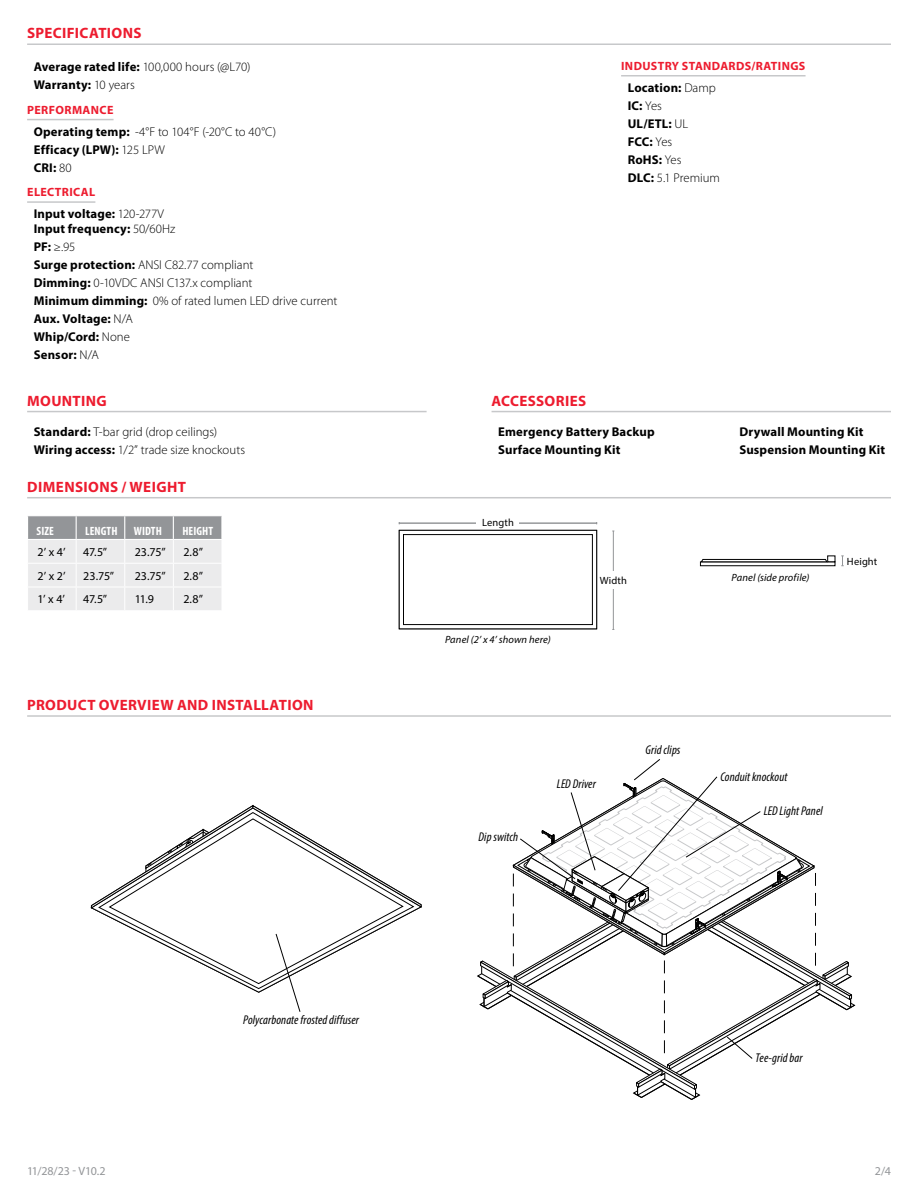
<style>
.page{position:relative;width:918px;height:1188px;background:#fff}
.page>*{position:absolute;margin:0;border:0;box-sizing:border-box;transform-origin:0 0}
.t1{font:700 15px "Myriad Pro";letter-spacing:.025em;color:#ed1c2f}
.t2{font:700 12.75px/18px "Myriad Pro";letter-spacing:.015em;color:#000}
.t3{font:300 12.75px/18px "Myriad Pro";color:#000}
.t4{font:italic condensed 12.75px "Myriad Pro";letter-spacing:.005em;color:#000}
.t5{font:12px "Myriad Pro";letter-spacing:-.025em;color:#000}
.t6{font:700 12px "Myriad Pro";letter-spacing:.03em;color:#ed1c2f}
.t7{font:700 condensed 12px "Myriad Pro";letter-spacing:.005em;color:#fff}
.t8{font:12px "Myriad Pro";letter-spacing:-.01em;color:#939598}
.t9{font:italic 10.5px "Myriad Pro";letter-spacing:.01em;color:#000}
.t10{font:10.5px "Myriad Pro";letter-spacing:.015em;color:#000}
.s1{font-weight:300}
.s2{font-weight:700}
</style>
<div class="page">
<hr style="left:613px;top:531px;width:1px;height:98px;background:#939598">
<div style="left:597px;top:571px;width:33px;height:18px;background:#fff"></div>
<hr style="left:399px;top:523px;width:198px;height:1px;background:#939598">
<div style="left:477px;top:515px;width:42px;height:13px;background:#fff"></div>
<div style="left:399px;top:530px;width:198px;height:99px;background:linear-gradient(to right,#fff,#fff)"></div>
<div style="left:399px;top:530px;width:198px;height:99px;border:1px solid #000"></div>
<div style="left:404px;top:535px;width:188px;height:90px;background:#fff"></div>
<div style="left:403px;top:534px;width:190px;height:91px;border:1px solid #000"></div>
<svg style="left:841px;top:556px;width:3px;height:10px"></svg>
<svg style="left:700px;top:559px;width:127px;height:3px"></svg>
<div style="left:827px;top:556px;width:8px;height:6px;border:1px solid #000"></div>
<svg style="left:28px;top:516px;width:194px;height:94px;background:#d6d7d8"></svg>
<hr style="left:27px;top:539px;width:49px;height:1px;background:#fff">
<hr style="left:76px;top:539px;width:49px;height:1px;background:#fff">
<hr style="left:125px;top:539px;width:48px;height:1px;background:#fff">
<hr style="left:173px;top:539px;width:50px;height:1px;background:#fff">
<svg style="left:109px;top:909px;width:295px;height:75px"></svg>
<svg style="left:91px;top:805px;width:330px;height:104px"></svg>
<svg style="left:275px;top:933px;width:26px;height:79px"></svg>
<svg style="left:477px;top:759px;width:378px;height:341px"></svg>
<hr style="left:27px;top:119px;width:87px;height:1px;background:#c7c8ca">
<hr style="left:27px;top:201px;width:68px;height:2px;background:#c7c8ca">
<hr style="left:621px;top:75px;width:185px;height:1px;background:#c7c8ca">
<hr style="left:27px;top:44px;width:864px;height:1px;background:#c7c8ca">
<hr style="left:27px;top:411px;width:400px;height:1px;background:#c7c8ca">
<hr style="left:492px;top:411px;width:399px;height:1px;background:#c7c8ca">
<hr style="left:27px;top:497px;width:864px;height:1px;background:#c7c8ca">
<hr style="left:27px;top:715px;width:864px;height:2px;background:#c7c8ca">
<p class="t1" style="left:27px;top:23px;width:116px">SPECIFICATIONS</p>
<p class="t2" style="left:34px;top:57px;width:218px">Average rated life: <span class="s1">100,000 hours (@L70)<br></span>Warranty: <span class="s1">10 years</span></p>
<p class="t6" style="left:27px;top:102px;width:88px">PERFORMANCE</p>
<p class="t2" style="left:34px;top:122px;width:244px">Operating temp: <span class="s1">-4°F to 104°F (-20°C to 40°C)<br></span>Efficacy (LPW): <span class="s1">125 LPW<br></span>CRI: <span class="s1">80</span></p>
<p class="t6" style="left:27px;top:184px;width:70px">ELECTRICAL</p>
<p class="t2" style="left:34px;top:206px;width:143px;line-height:15.3px">Input voltage: <span class="s1">120-277V<br></span>Input frequency: <span class="s1">50/60Hz</span></p>
<p class="t3" style="left:34px;top:238px;width:305px"><span class="s2">PF:</span> ≥.95<br><span class="s2">Surge protection:</span> ANSI C82.77 compliant<br><span class="s2">Dimming:</span> 0-10VDC ANSI C137.x compliant<br><span class="s2">Minimum dimming:</span> 0% of rated lumen LED drive current<br><span class="s2">Aux. Voltage:</span> N/A<br><span class="s2">Whip/Cord:</span> None<br><span class="s2">Sensor:</span> N/A</p>
<p class="t6" style="left:621px;top:58px;width:186px">INDUSTRY STANDARDS/RATINGS</p>
<p class="t2" style="left:628px;top:78px;width:94px">Location: <span class="s1">Damp<br></span>IC: <span class="s1">Yes<br></span>UL/ETL: <span class="s1">UL<br></span>FCC: <span class="s1">Yes<br></span>RoHS: <span class="s1">Yes<br></span>DLC: <span class="s1">5.1 Premium</span></p>
<p class="t1" style="left:27px;top:391px;width:81px">MOUNTING</p>
<p class="t1" style="left:492px;top:391px;width:96px">ACCESSORIES</p>
<p class="t3" style="left:34px;top:422px;width:213px"><span class="s2">Standard:</span> T-bar grid (drop ceilings)<br><span class="s2">Wiring access:</span> 1/2” trade size knockouts</p>
<p class="t2" style="left:498px;top:422px;width:158px">Emergency Battery Backup<br>Surface Mounting Kit</p>
<p class="t2" style="left:739px;top:422px;width:147px">Drywall Mounting Kit<br>Suspension Mounting Kit</p>
<p class="t1" style="left:27px;top:477px;width:160px">DIMENSIONS / WEIGHT</p>
<p class="t7" style="left:37px;top:523px;width:19px">SIZE</p>
<p class="t7" style="left:85px;top:523px;width:34px">LENGTH</p>
<p class="t7" style="left:134px;top:523px;width:30px">WIDTH</p>
<p class="t7" style="left:182px;top:523px;width:32px">HEIGHT</p>
<p class="t5" style="left:38px;top:544px;width:30px">2’ x 4’</p>
<p class="t5" style="left:83px;top:544px;width:25px">47.5”</p>
<p class="t5" style="left:135px;top:544px;width:32px">23.75”</p>
<p class="t5" style="left:183px;top:544px;width:21px">2.8”</p>
<p class="t5" style="left:38px;top:568px;width:30px">2’ x 2’</p>
<p class="t5" style="left:83px;top:568px;width:32px">23.75”</p>
<p class="t5" style="left:135px;top:568px;width:32px">23.75”</p>
<p class="t5" style="left:183px;top:568px;width:21px">2.8”</p>
<p class="t5" style="left:38px;top:592px;width:29px">1’ x 4’</p>
<p class="t5" style="left:83px;top:592px;width:25px">47.5”</p>
<p class="t5" style="left:135px;top:592px;width:21px">11.9</p>
<p class="t5" style="left:183px;top:592px;width:21px">2.8”</p>
<p class="t1" style="left:27px;top:695px;width:288px">PRODUCT OVERVIEW AND INSTALLATION</p>
<p class="t8" style="left:27px;top:1163px;width:80px">11/28/23 - V10.2</p>
<p class="t4" style="left:243px;top:1013px;width:117px">Polycarbonate frosted diffuser</p>
<p class="t10" style="left:482px;top:516px;width:33px">Length</p>
<p class="t9" style="left:445px;top:633px;width:107px">Panel (2’ x 4’ shown here)</p>
<p class="t10" style="left:600px;top:574px;width:29px">Width</p>
<p class="t4" style="left:479px;top:829px;width:41px">Dip switch</p>
<p class="t4" style="left:557px;top:776px;width:40px">LED Driver</p>
<p class="t4" style="left:646px;top:742px;width:36px">Grid clips</p>
<p class="t9" style="left:732px;top:571px;width:79px">Panel (side profile)</p>
<p class="t10" style="left:847px;top:555px;width:32px">Height</p>
<p class="t4" style="left:720px;top:769px;width:69px">Conduit knockout</p>
<p class="t4" style="left:764px;top:803px;width:60px">LED Light Panel</p>
<p class="t4" style="left:756px;top:1050px;width:49px">Tee-grid bar</p>
<p class="t8" style="left:875px;top:1163px;width:18px">2/4</p>
</div>
